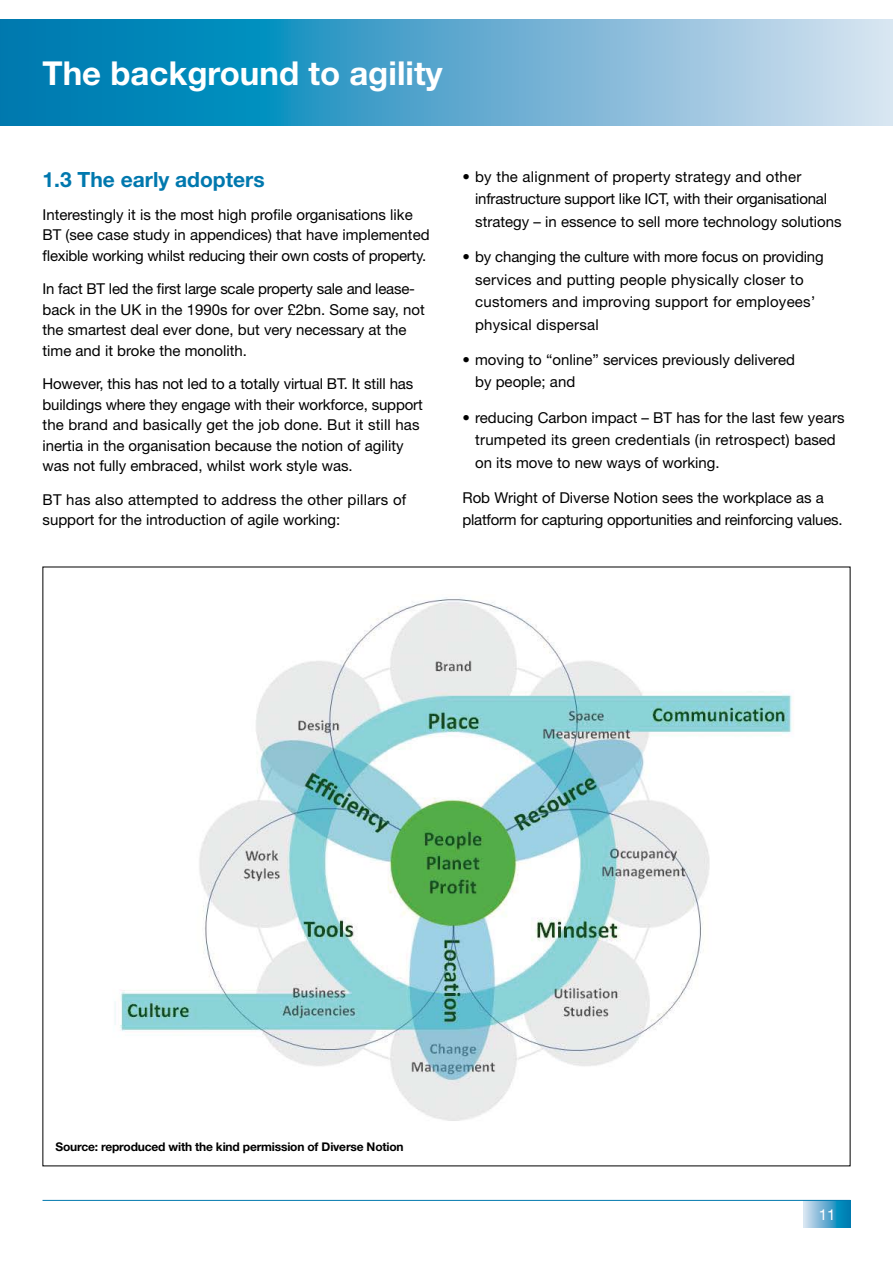
<style>
.page{position:relative;width:893px;height:1263px;background:#fff}
.page>*{position:absolute;margin:0;border:0;box-sizing:border-box;transform-origin:0 0}
.t1{font:700 33px "Helvetica Neue LT";color:#fff}
.t2{font:700 21px "Helvetica Neue LT";color:#0078ae}
.t3{font:15px/20.5px "Helvetica Neue LT";color:#000}
.t4{font:15px "Helvetica Neue LT";color:#fff}
.t5{font:700 12px "Helvetica Neue LT";letter-spacing:-.015em;color:#000}
</style>
<div class="page">
<svg style="left:804px;top:1201px;width:46px;height:27px"></svg>
<hr style="left:43px;top:1200px;width:807px;height:1px;background:#0078ae">
<svg style="left:0;top:19px;width:893px;height:106px;background:#57a8ce"></svg>
<img style="left:114px;top:597px;width:678px;height:524px">
<h1 class="t1" style="left:43px;top:53px;width:402px">The background to agility</h1>
<h2 class="t2" style="left:43px;top:166px;width:224px">1.3 The early adopters</h2>
<p class="t3" style="left:43px;top:204px;width:389px">Interestingly it is the most high profile organisations like<br>BT (see case study in appendices) that have implemented flexible working whilst reducing their own costs of property.</p>
<p class="t3" style="left:43px;top:278px;width:384px">In fact BT led the first large scale property sale and lease&shy;back in the UK in the 1990s for over £2bn. Some say, not the smartest deal ever done, but very necessary at the time and it broke the monolith.</p>
<p class="t3" style="left:43px;top:373px;width:382px">However, this has not led to a totally virtual BT. It still has buildings where they engage with their workforce, support the brand and basically get the job done. But it still has inertia in the organisation because the notion of agility was not fully embraced, whilst work style was.</p>
<p class="t3" style="left:43px;top:489px;width:365px">BT has also attempted to address the other pillars of support for the introduction of agile working:</p>
<p class="t3" style="left:475px;top:165px;width:368px;line-height:22.5px;text-indent:-13px">• by the alignment of property strategy and other infrastructure support like ICT, with their organisational strategy – in essence to sell more technology solutions</p>
<p class="t3" style="left:475px;top:245px;width:350px;line-height:22.5px;text-indent:-13px">• by changing the culture with more focus on providing services and putting people physically closer to customers and improving support for employees’ physical dispersal</p>
<p class="t3" style="left:475px;top:348px;width:321px;line-height:22.5px;text-indent:-13px">• moving to “online” services previously delivered by people; and</p>
<p class="t3" style="left:475px;top:406px;width:371px;line-height:22.5px;text-indent:-13px">• reducing Carbon impact – BT has for the last few years trumpeted its green credentials (in retrospect) based on its move to new ways of working.</p>
<p class="t3" style="left:462px;top:486px;width:382px;line-height:22.5px">Rob Wright of Diverse Notion sees the workplace as a platform for capturing opportunities and reinforcing values.</p>
<p class="t5" style="left:55px;top:1139px;width:350px">Source: reproduced with the kind permission of Diverse Notion</p>
<p class="t4" style="left:819px;top:1205px;width:18px">11</p>
</div>
